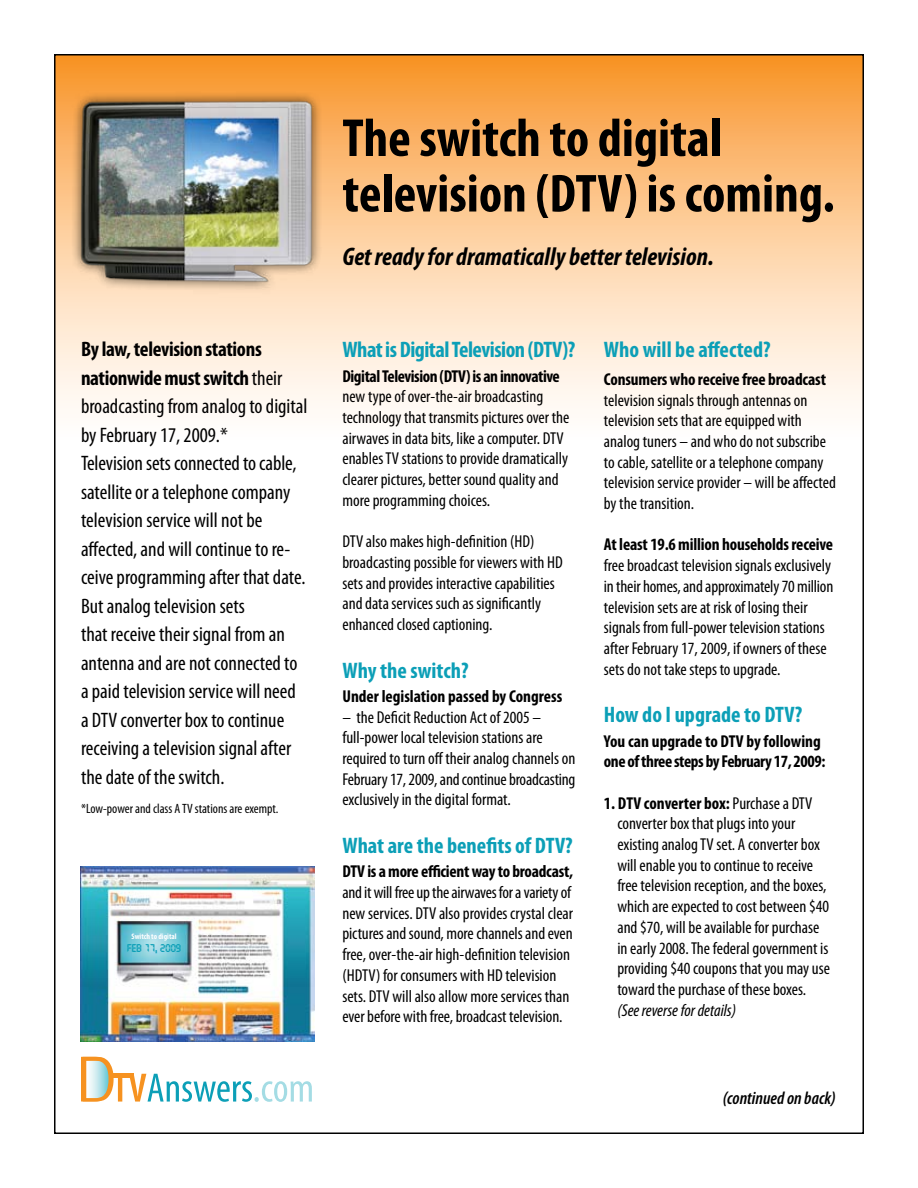
<style>
.page{position:relative;width:918px;height:1188px;background:#fff}
.page>*{position:absolute;margin:0;border:0;box-sizing:border-box;transform-origin:0 0}
.t1{font:700 condensed 54px/55.5px "Myriad Pro";color:#000}
.t2{font:italic 700 condensed 25.5px "Myriad Pro";color:#000}
.t3{font:700 condensed 22.5px "Myriad Pro";color:#0c9fb7}
.t4{font:700 condensed 22.5px "Myriad Pro";letter-spacing:-.02em;color:#0c9fb7}
.t5{font:condensed 21px/28.5px "Myriad Pro";color:#000}
.t6{font:italic 600 condensed 18px "Myriad Pro";color:#000}
.t7{font:condensed 17.25px/20.7px "Myriad Pro";color:#000}
.t8{font:700 condensed 17.25px/20.7px "Myriad Pro";letter-spacing:-.01em;color:#000}
.t9{font:italic condensed 17.25px "Myriad Pro";color:#000}
.t10{font:condensed 13.5px "Myriad Pro";color:#000}
.t11{font:11.25px "Transistor";color:#0c9fb7}
.t12{font:700 condensed 7.95px "Myriad Pro";color:#fff}
.s1{font-weight:700}
</style>
<div class="page">
<svg style="left:57px;top:57px;width:804px;height:352px;background:#fccf9f"></svg>
<img style="left:63px;top:82px;width:267px;height:219px">
<svg style="left:81px;top:1057px;width:231px;height:45px"></svg>
<hr style="left:112px;top:1074px;width:22px;height:4px;background:#f69220">
<img style="left:81px;top:867px;width:233px;height:175px">
<p class="t5" style="left:81px;top:335px;width:228px"><span class="s1">By law, television stations nationwide must switch</span> their broadcasting from analog to digital by February 17, 2009.*<br>Television sets connected to cable, satellite or a telephone company television service will not be affected, and will continue to re&shy;ceive programming after that date.<br>But analog television sets<br>that receive their signal from an antenna and are not connected to a paid television service will need a DTV converter box to continue receiving a television signal after the date of the switch.</p>
<p class="t10" style="left:81px;top:801px;width:199px">*Low-power and class A TV stations are exempt.</p>
<p class="t12" style="left:132px;top:931px;width:47px">Switch to digital</p>
<p class="t11" style="left:127px;top:943px;width:55px">Feb 17, 2009</p>
<h1 class="t1" style="left:342px;top:109px;width:494px">The switch to digital television (DTV) is coming.</h1>
<h2 class="t2" style="left:342px;top:241px;width:373px">Get ready for dramatically better television.</h2>
<h3 class="t4" style="left:342px;top:336px;width:235px">What is Digital Television (DTV)?</h3>
<p class="t8" style="left:342px;top:365px;width:219px">Digital Television (DTV) is an innovative</p>
<p class="t7" style="left:342px;top:386px;width:229px">new type of over-the-air broadcasting technology that transmits pictures over the airwaves in data bits, like a computer. DTV enables TV stations to provide dramatically clearer pictures, better sound quality and more programming choices.</p>
<p class="t7" style="left:342px;top:531px;width:222px">DTV also makes high-definition (HD) broadcasting possible for viewers with HD sets and provides interactive capabilities and data services such as significantly enhanced closed captioning.</p>
<h3 class="t3" style="left:342px;top:656px;width:128px">Why the switch?</h3>
<p class="t8" style="left:342px;top:685px;width:221px">Under legislation passed by Congress</p>
<p class="t7" style="left:342px;top:706px;width:235px">– the Deficit Reduction Act of 2005 – full-power local television stations are required to turn off their analog channels on February 17, 2009, and continue broadcasting exclusively in the digital format.</p>
<h3 class="t3" style="left:342px;top:832px;width:232px">What are the benefits of DTV?</h3>
<p class="t8" style="left:342px;top:861px;width:232px">DTV is a more efficient way to broadcast,</p>
<p class="t7" style="left:342px;top:882px;width:232px">and it will free up the airwaves for a variety of new services. DTV also provides crystal clear pictures and sound, more channels and even free, over-the-air high-definition television (HDTV) for consumers with HD television sets. DTV will also allow more services than ever before with free, broadcast television.</p>
<h3 class="t3" style="left:604px;top:336px;width:168px">Who will be affected?</h3>
<p class="t8" style="left:604px;top:368px;width:224px">Consumers who receive free broadcast</p>
<p class="t7" style="left:604px;top:389px;width:234px">television signals through antennas on television sets that are equipped with analog tuners – and who do not subscribe to cable, satellite or a telephone company television service provider – will be affected by the transition.</p>
<p class="t8" style="left:604px;top:534px;width:231px">At least 19.6 million households receive</p>
<p class="t7" style="left:604px;top:555px;width:231px">free broadcast television signals exclusively in their homes, and approximately 70 million television sets are at risk of losing their signals from full-power television stations after February 17, 2009, if owners of these sets do not take steps to upgrade.</p>
<h3 class="t3" style="left:604px;top:701px;width:200px">How do I upgrade to DTV?</h3>
<p class="t8" style="left:604px;top:730px;width:223px">You can upgrade to DTV by following one of three steps by February 17, 2009:</p>
<p class="t7" style="left:617px;top:792px;width:214px;text-indent:-14px"><span class="s1">1. DTV converter box:</span> Purchase a DTV converter box that plugs into your existing analog TV set. A converter box will enable you to continue to receive free television reception, and the boxes, which are expected to cost between $40 and $70, will be available for purchase in early 2008. The federal government is providing $40 coupons that you may use toward the purchase of these boxes.</p>
<p class="t9" style="left:617px;top:1000px;width:120px">(See reverse for details)</p>
<p class="t6" style="left:723px;top:1087px;width:114px">(continued on back)</p>
</div>
